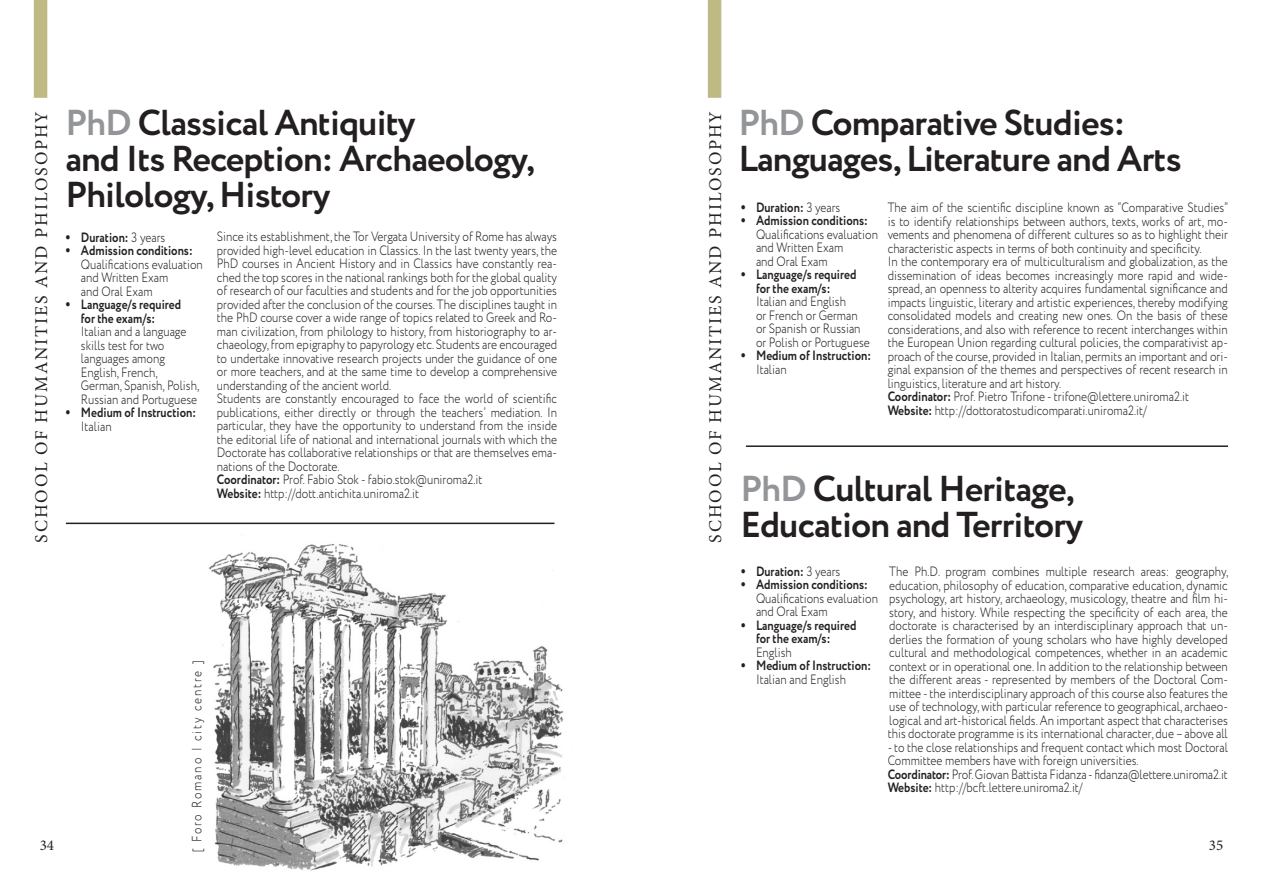
<style>
.page{position:relative;width:1263px;height:893px;background:#fff}
.page>*{position:absolute;margin:0;border:0;box-sizing:border-box;transform-origin:0 0}
.t1{font:700 36px/36px "Circe";letter-spacing:-.025em;color:#231f20}
.t2{font:18px "Minion Pro";letter-spacing:.1em;color:#231f20}
.t3{font:15px "Minion Pro";color:#231f20}
.t4{font:300 13.5px/13.5px "Circe";color:#231f20;scale:.85 1}
.t5{font:700 13.5px/13.5px "Circe";color:#231f20;scale:.85 1}
.t6{font:300 13.5px "Circe";letter-spacing:.16em;color:#231f20;scale:.85 1}
.s1{color:#939598}
.s2{font-weight:700}
.s3{font-size:18px}
.s4{font-weight:300}
.s5{font-weight:700;font-size:18px}
</style>
<div class="page">
<img style="left:177px;top:522px;width:387px;height:349px">
<div style="left:34px;top:0;width:13px;height:98px;background:#bfb983"></div>
<div style="left:708px;top:0;width:13px;height:98px;background:#bfb983"></div>
<hr style="left:66px;top:523px;width:488px;height:1px;background:#231f20">
<hr style="left:746px;top:445px;width:482px;height:2px;background:#231f20">
<div style="left:191px;top:640px;width:21px;height:233px;background:#fff"></div>
<h1 class="t1" style="left:65px;top:107px;width:471px"><span class="s1">PhD</span> Classical Antiquity<br>and Its Reception: Archaeology,<br>Philology, History</h1>
<p class="t4" style="left:217px;top:230px;width:402px">Since its establishment, the Tor Vergata University of Rome has always provided high-level education in Classics. In the last twenty years, the PhD courses in Ancient History and in Classics have constantly rea&shy;ched the top scores in the national rankings both for the global quality of research of our faculties and students and for the job opportunities provided after the conclusion of the courses. The disciplines taught in the PhD course cover a wide range of topics related to Greek and Ro&shy;man civilization, from philology to history, from historiography to ar&shy;chaeology, from epigraphy to papyrology etc. Students are encouraged to undertake innovative research projects under the guidance of one or more teachers, and at the same time to develop a comprehensive understanding of the ancient world.<br>Students are constantly encouraged to face the world of scientific publications, either directly or through the teachers’ mediation. In particular, they have the opportunity to understand from the inside the editorial life of national and international journals with which the Doctorate has collaborative relationships or that are themselves ema&shy;nations of the Doctorate.<br><span class="s2">Coordinator:</span> Prof. Fabio Stok - fabio.stok@uniroma2.it<br><span class="s2">Website:</span> http://dott.antichita.uniroma2.it</p>
<h1 class="t1" style="left:738px;top:107px;width:445px"><span class="s1">PhD</span> Comparative Studies:<br>Languages, Literature and Arts</h1>
<h2 class="t2" style="left:29px;top:542px;width:432px;rotate:-90deg">SCHOOL OF HUMANITIES AND PHILOSOPHY</h2>
<h2 class="t2" style="left:703px;top:542px;width:432px;rotate:-90deg">SCHOOL OF HUMANITIES AND PHILOSOPHY</h2>
<p class="t5" style="left:741px;top:201px;width:118px"><span class="s3">•</span> Duration: <span class="s4">3 years</span></p>
<p class="t4" style="left:756px;top:214px;width:145px;text-indent:-15px"><span class="s5">•</span> <span class="s2">Admission conditions:<br></span>Qualifications evaluation and Written Exam<br>and Oral Exam</p>
<p class="t5" style="left:756px;top:268px;width:120px;text-indent:-15px"><span class="s3">•</span> Language/s required for the exam/s:</p>
<p class="t4" style="left:756px;top:295px;width:136px">Italian and English<br>or French or German or Spanish or Russian or Polish or Portuguese</p>
<p class="t5" style="left:756px;top:349px;width:137px;text-indent:-15px"><span class="s3">•</span> Medium of Instruction:<br><span class="s4">Italian</span></p>
<p class="t4" style="left:888px;top:201px;width:402px">The aim of the scientific discipline known as “Comparative Studies” is to identify relationships between authors, texts, works of art, mo&shy;vements and phenomena of different cultures so as to highlight their characteristic aspects in terms of both continuity and specificity.<br>In the contemporary era of multiculturalism and globalization, as the dissemination of ideas becomes increasingly more rapid and wide&shy;spread, an openness to alterity acquires fundamental significance and impacts linguistic, literary and artistic experiences, thereby modifying consolidated models and creating new ones. On the basis of these considerations, and also with reference to recent interchanges within the European Union regarding cultural policies, the comparativist ap&shy;proach of the course, provided in Italian, permits an important and ori&shy;ginal expansion of the themes and perspectives of recent research in linguistics, literature and art history.<br><span class="s2">Coordinator:</span> Prof. Pietro Trifone - trifone@lettere.uniroma2.it <span class="s2">Website:</span> http://dottoratostudicomparati.uniroma2.it/</p>
<p class="t5" style="left:66px;top:231px;width:118px"><span class="s3">•</span> Duration: <span class="s4">3 years</span></p>
<p class="t4" style="left:81px;top:244px;width:145px;text-indent:-15px"><span class="s5">•</span> <span class="s2">Admission conditions:<br></span>Qualifications evaluation and Written Exam<br>and Oral Exam</p>
<p class="t5" style="left:81px;top:298px;width:120px;text-indent:-15px"><span class="s3">•</span> Language/s required for the exam/s:</p>
<p class="t4" style="left:81px;top:325px;width:141px">Italian and a language skills test for two languages among<br>English, French,<br>German, Spanish, Polish,<br>Russian and Portuguese</p>
<p class="t5" style="left:81px;top:406px;width:137px;text-indent:-15px"><span class="s3">•</span> Medium of Instruction:<br><span class="s4">Italian</span></p>
<h1 class="t1" style="left:740px;top:472px;width:344px"><span class="s1">PhD</span> Cultural Heritage,<br>Education and Territory</h1>
<p class="t4" style="left:888px;top:565px;width:402px;text-align:justify">The Ph.D. program combines multiple research areas: geography, education, philosophy of education, comparative education, dynamic psychology, art history, archaeology, musicology, theatre and film hi&shy;story, and history. While respecting the specificity of each area, the doctorate is characterised by an interdisciplinary approach that un&shy;derlies the formation of young scholars who have highly developed cultural and methodological competences, whether in an academic context or in operational one. In addition to the relationship between the different areas - represented by members of the Doctoral Com&shy;mittee - the interdisciplinary approach of this course also features the use of technology, with particular reference to geographical, archaeo&shy;logical and art-historical fields. An important aspect that characterises this doctorate programme is its international character, due – above all</p>
<p class="t4" style="left:888px;top:740px;width:402px">- to the close relationships and frequent contact which most Doctoral Committee members have with foreign universities.<br><span class="s2">Coordinator:</span> Prof. Giovan Battista Fidanza - fidanza@lettere.uniroma2.it <span class="s2">Website:</span> http://bcft.lettere.uniroma2.it/</p>
<p class="t5" style="left:741px;top:565px;width:118px"><span class="s3">•</span> Duration: <span class="s4">3 years</span></p>
<p class="t4" style="left:756px;top:578px;width:145px;text-indent:-15px"><span class="s5">•</span> <span class="s2">Admission conditions:<br></span>Qualifications evaluation and Oral Exam</p>
<p class="t5" style="left:756px;top:619px;width:120px;text-indent:-15px"><span class="s3">•</span> Language/s required for the exam/s:</p>
<p class="t4" style="left:756px;top:646px;width:44px">English</p>
<p class="t5" style="left:756px;top:659px;width:137px;text-indent:-15px"><span class="s3">•</span> Medium of Instruction:<br><span class="s4">Italian and English</span></p>
<p class="t6" style="left:188px;top:852px;width:226px;rotate:-90deg">[ Foro Romano | city centre ]</p>
<p class="t3" style="left:40px;top:835px;width:16px">34</p>
<p class="t3" style="left:1209px;top:835px;width:16px">35</p>
</div>
